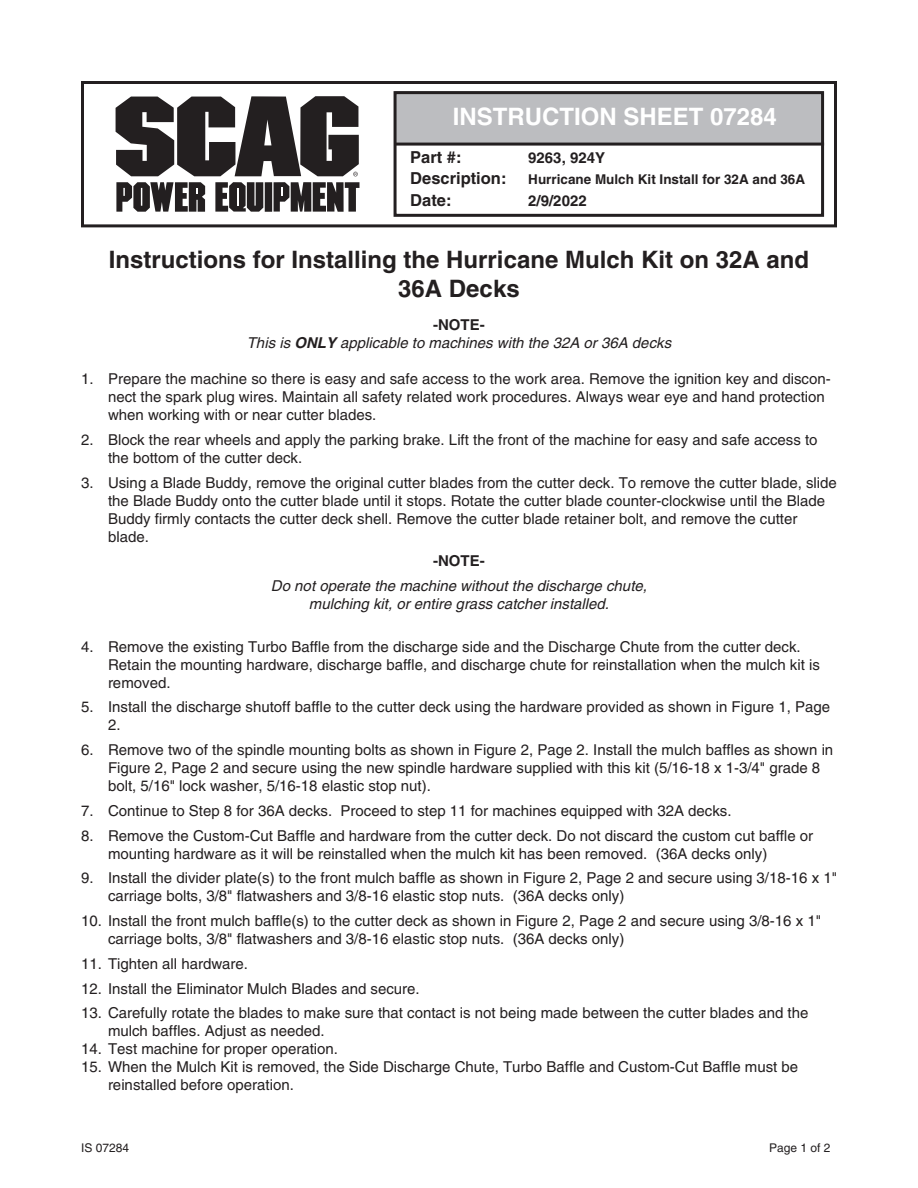
<style>
.page{position:relative;width:918px;height:1188px;background:#fff}
.page>*{position:absolute;margin:0;border:0;box-sizing:border-box;transform-origin:0 0}
.t1{font:700 24px/28.8px "Helvetica";color:#231f20;text-align:center}
.t2{font:700 24px "Helvetica";color:#fff}
.t3{font:700 16.5px "Helvetica";color:#231f20}
.t4{font:15px/18px "Helvetica";color:#231f20}
.t5{font:italic 15px/18px "Helvetica";color:#231f20;text-align:center}
.t6{font:700 15px "Helvetica";color:#231f20}
.t7{font:700 13.5px "Helvetica";color:#231f20}
.t8{font:12px "Helvetica";color:#231f20}
.s1{font-size:16.5px}
.s2{font-weight:700}
</style>
<div class="page">
<div style="left:395px;top:91px;width:427px;height:53px;background:#bcbdc0"></div>
<div style="left:81px;top:81px;width:756px;height:146px;border:3px solid #231f20"></div>
<hr style="left:395px;top:143px;width:429px;height:3px;background:#231f20">
<div style="left:265px;top:182px;width:7px;height:30px;background:#231f20"></div>
<svg style="left:215px;top:182px;width:48px;height:30px"></svg>
<svg style="left:274px;top:182px;width:85px;height:30px"></svg>
<svg style="left:116px;top:182px;width:89px;height:30px"></svg>
<svg style="left:116px;top:96px;width:243px;height:80px"></svg>
<div style="left:394px;top:91px;width:430px;height:126px;border:3px solid #231f20"></div>
<p class="t2" style="left:453px;top:102px;width:326px">INSTRUCTION SHEET 07284</p>
<p class="t3" style="left:410px;top:147px;width:53px">Part #:</p>
<p class="t6" style="left:528px;top:148px;width:78px">9263, 924Y</p>
<p class="t7" style="left:410px;top:171px;width:396px"><span class="s1">Description:</span> Hurricane Mulch Kit Install for 32A and 36A</p>
<p class="t3" style="left:410px;top:190px;width:43px">Date:</p>
<p class="t6" style="left:528px;top:192px;width:60px">2/9/2022</p>
<p class="t1" style="left:109px;top:245px;width:702px">Instructions for Installing the Hurricane Mulch Kit on 32A and<br>36A Decks</p>
<p class="t6" style="left:433px;top:316px;width:53px">-NOTE-</p>
<p class="t5" style="left:247px;top:334px;width:426px">This is <span class="s2">ONLY</span> applicable to machines with the 32A or 36A decks</p>
<p class="t4" style="left:108px;top:370px;width:724px;text-indent:-27px">1. Prepare the machine so there is easy and safe access to the work area. Remove the ignition key and discon&shy;nect the spark plug wires. Maintain all safety related work procedures. Always wear eye and hand protection when working with or near cutter blades.</p>
<p class="t4" style="left:108px;top:431px;width:711px;text-indent:-27px">2. Block the rear wheels and apply the parking brake. Lift the front of the machine for easy and safe access to the bottom of the cutter deck.</p>
<p class="t4" style="left:108px;top:473px;width:730px;text-indent:-27px">3. Using a Blade Buddy, remove the original cutter blades from the cutter deck. To remove the cutter blade, slide the Blade Buddy onto the cutter blade until it stops. Rotate the cutter blade counter-clockwise until the Blade Buddy firmly contacts the cutter deck shell. Remove the cutter blade retainer bolt, and remove the cutter blade.</p>
<p class="t6" style="left:433px;top:552px;width:53px">-NOTE-</p>
<p class="t5" style="left:271px;top:577px;width:378px">Do not operate the machine without the discharge chute, mulching kit, or entire grass catcher installed.</p>
<p class="t4" style="left:108px;top:637px;width:713px;text-indent:-27px">4. Remove the existing Turbo Baffle from the discharge side and the Discharge Chute from the cutter deck.<br>Retain the mounting hardware, discharge baffle, and discharge chute for reinstallation when the mulch kit is removed.</p>
<p class="t4" style="left:108px;top:698px;width:724px;text-indent:-27px">5. Install the discharge shutoff baffle to the cutter deck using the hardware provided as shown in Figure 1, Page<br>2.</p>
<p class="t4" style="left:108px;top:741px;width:727px;text-indent:-27px">6. Remove two of the spindle mounting bolts as shown in Figure 2, Page 2. Install the mulch baffles as shown in<br>Figure 2, Page 2 and secure using the new spindle hardware supplied with this kit (5/16-18 x 1-3/4" grade 8 bolt, 5/16" lock washer, 5/16-18 elastic stop nut).</p>
<p class="t4" style="left:81px;top:801px;width:652px">7. Continue to Step 8 for 36A decks. Proceed to step 11 for machines equipped with 32A decks.</p>
<p class="t4" style="left:108px;top:826px;width:707px;text-indent:-27px">8. Remove the Custom-Cut Baffle and hardware from the cutter deck. Do not discard the custom cut baffle or mounting hardware as it will be reinstalled when the mulch kit has been removed. (36A decks only)</p>
<p class="t4" style="left:108px;top:869px;width:731px;text-indent:-27px">9. Install the divider plate(s) to the front mulch baffle as shown in Figure 2, Page 2 and secure using 3/18-16 x 1" carriage bolts, 3/8" flatwashers and 3/8-16 elastic stop nuts. (36A decks only)</p>
<p class="t4" style="left:108px;top:912px;width:715px;text-indent:-27px">10. Install the front mulch baffle(s) to the cutter deck as shown in Figure 2, Page 2 and secure using 3/8-16 x 1" carriage bolts, 3/8" flatwashers and 3/8-16 elastic stop nuts. (36A decks only)</p>
<p class="t4" style="left:81px;top:954px;width:169px">11. Tighten all hardware.</p>
<p class="t4" style="left:81px;top:979px;width:340px">12. Install the Eliminator Mulch Blades and secure.</p>
<p class="t4" style="left:108px;top:1004px;width:702px;text-indent:-27px">13. Carefully rotate the blades to make sure that contact is not being made between the cutter blades and the mulch baffles. Adjust as needed.</p>
<p class="t4" style="left:81px;top:1040px;width:259px">14. Test machine for proper operation.</p>
<p class="t4" style="left:108px;top:1058px;width:692px;text-indent:-27px">15. When the Mulch Kit is removed, the Side Discharge Chute, Turbo Baffle and Custom-Cut Baffle must be reinstalled before operation.</p>
<p class="t8" style="left:81px;top:1141px;width:50px">IS 07284</p>
<p class="t8" style="left:769px;top:1141px;width:63px">Page 1 of 2</p>
</div>
